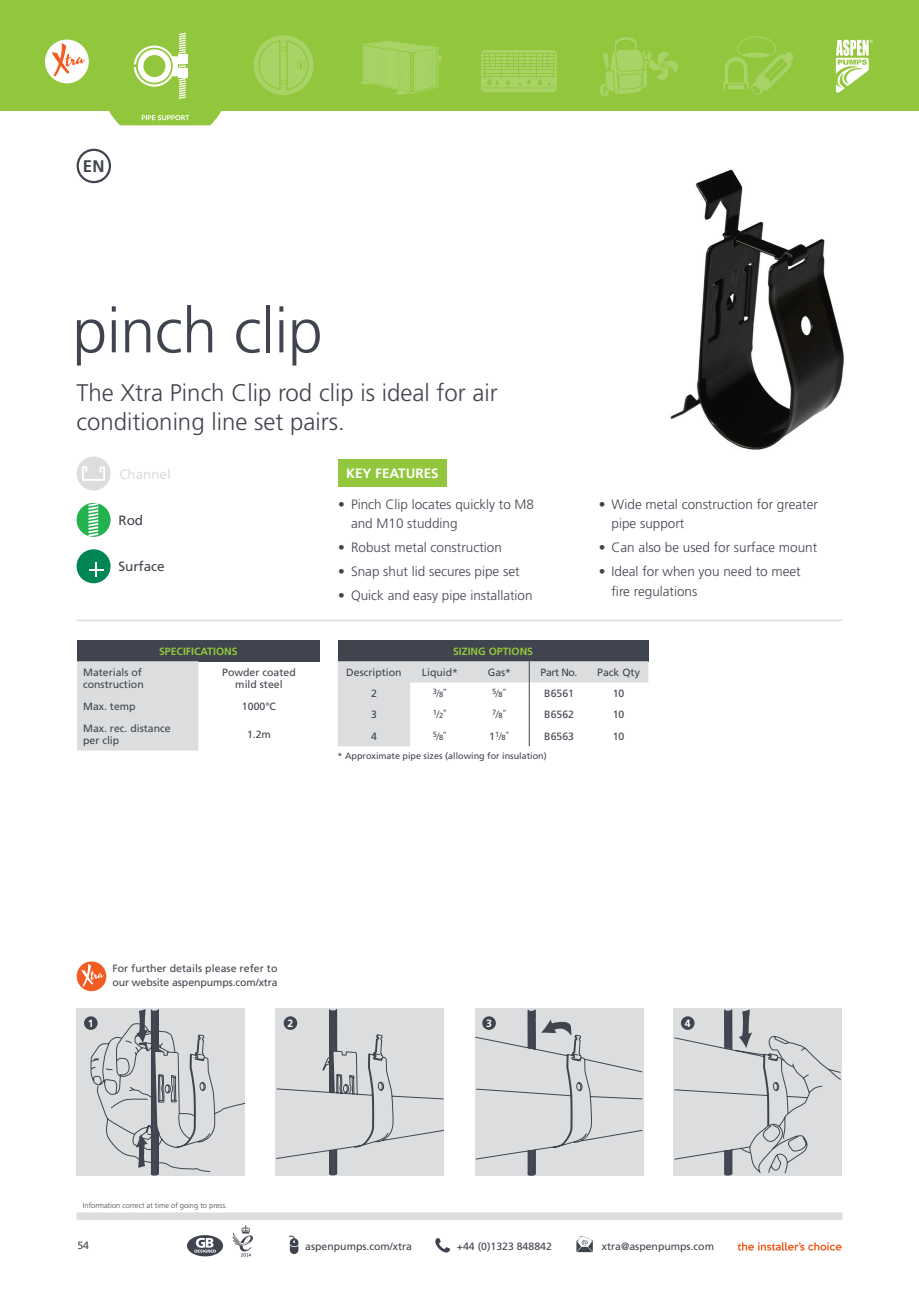
<style>
.page{position:relative;width:919px;height:1289px;background:#fff}
.page>*{position:absolute;margin:0;border:0;box-sizing:border-box;transform-origin:0 0}
.t1{font:300 63px "Frutiger LT Pro";letter-spacing:-.01em;color:#40444e}
.t2{font:300 24px/28.8px "Frutiger LT Pro";color:#40444e}
.t3{font:700 16.8px "Frutiger LT Pro";color:#40444e}
.t4{font:300 13.5px/19.5px "Frutiger LT Pro";color:#40444e}
.t5{font:700 13.5px "Frutiger LT Pro";color:#fff}
.t6{font:13.5px "Frutiger LT Pro";letter-spacing:-.005em;color:#40444e}
.t7{font:13.5px "Frutiger LT Pro";letter-spacing:-.005em;color:#dcdddf}
.t8{font:10.5px/12px "Frutiger LT Pro";color:#40444e}
.t9{font:700 10.5px "Frutiger LT Pro";color:#92c73d}
.t10{font:700 10.5px "Frutiger LT Pro";color:#fff}
.t11{font:9px "Frutiger LT Pro";color:#40444e}
.t12{font:300 7.5px "Frutiger LT Pro";color:#40444e}
.t13{font:7.5px "Frutiger LT Pro";color:#40444e}
.s1{font-weight:300;font-size:10.5px}
.s2{font-size:10.5px}
</style>
<div class="page">
<div style="left:0;top:0;width:918px;height:110px;background:#92c73d"></div>
<svg style="left:835px;top:40px;width:37px;height:53px"></svg>
<div style="left:45px;top:40px;width:44px;height:43px;background:#fff;border-radius:50%"></div>
<svg style="left:52px;top:43px;width:33px;height:33px"></svg>
<svg style="left:134px;top:33px;width:52px;height:66px"></svg>
<div style="left:178px;top:54px;width:9px;height:10px;background:#fff"></div>
<div style="left:178px;top:68px;width:9px;height:10px;background:#fff"></div>
<div style="left:481px;top:50px;width:75px;height:42px;background:#a9d367;border-radius:4px"></div>
<svg style="left:483px;top:54px;width:71px;height:34px"></svg>
<hr style="left:482px;top:53px;width:73px;height:1px;background:#92c73d">
<hr style="left:482px;top:56px;width:73px;height:1px;background:#92c73d">
<hr style="left:482px;top:60px;width:73px;height:1px;background:#92c73d">
<hr style="left:482px;top:63px;width:73px;height:1px;background:#92c73d">
<hr style="left:482px;top:66px;width:73px;height:1px;background:#92c73d">
<hr style="left:482px;top:70px;width:73px;height:1px;background:#92c73d">
<hr style="left:482px;top:73px;width:73px;height:1px;background:#92c73d">
<hr style="left:482px;top:76px;width:73px;height:1px;background:#92c73d">
<svg style="left:361px;top:41px;width:80px;height:54px"></svg>
<svg style="left:108px;top:110px;width:114px;height:15px;background:#a2cf5a"></svg>
<svg style="left:600px;top:37px;width:78px;height:59px"></svg>
<svg style="left:723px;top:36px;width:70px;height:59px"></svg>
<div style="left:254px;top:35px;width:59px;height:60px;background:#a9d367;border-radius:50%"></div>
<svg style="left:258px;top:40px;width:50px;height:50px"></svg>
<div style="left:338px;top:459px;width:108px;height:27px;background:#92c73d"></div>
<div style="left:76px;top:1008px;width:169px;height:167px;background:#dcdddf"></div>
<div style="left:338px;top:640px;width:310px;height:21px;background:#40444e"></div>
<svg style="left:338px;top:661px;width:310px;height:85px"></svg>
<img style="left:670px;top:169px;width:174px;height:281px">
<div style="left:77px;top:503px;width:33px;height:34px;background:#22b24e;border-radius:50%"></div>
<svg style="left:88px;top:503px;width:10px;height:33px"></svg>
<div style="left:77px;top:456px;width:33px;height:34px;background:#dcdddf;border-radius:50%"></div>
<svg style="left:82px;top:466px;width:23px;height:15px"></svg>
<div style="left:77px;top:640px;width:242px;height:21px;background:#40444e"></div>
<div style="left:77px;top:661px;width:121px;height:89px;background:#dcdddf"></div>
<svg style="left:276px;top:1008px;width:168px;height:167px;background:#d2d3d6"></svg>
<svg style="left:475px;top:1009px;width:168px;height:166px;background:#d0d2d4"></svg>
<svg style="left:674px;top:1008px;width:167px;height:167px;background:#d0d1d3"></svg>
<div style="left:77px;top:549px;width:33px;height:34px;background:#008554;border-radius:50%"></div>
<svg style="left:89px;top:563px;width:14px;height:14px"></svg>
<div style="left:77px;top:149px;width:34px;height:34px;border:2px solid #40444e;border-radius:50%"></div>
<div style="left:77px;top:961px;width:29px;height:30px;background:#f25b21;border-radius:50%"></div>
<svg style="left:81px;top:963px;width:164px;height:213px"></svg>
<hr style="left:77px;top:619px;width:765px;height:2px;background:#dcdddf">
<svg style="left:576px;top:1235px;width:16px;height:16px"></svg>
<svg style="left:435px;top:1238px;width:15px;height:14px"></svg>
<svg style="left:289px;top:1235px;width:9px;height:18px"></svg>
<svg style="left:737px;top:1242px;width:104px;height:8px"></svg>
<svg style="left:187px;top:1235px;width:36px;height:21px"></svg>
<svg style="left:232px;top:1224px;width:21px;height:32px"></svg>
<div style="left:77px;top:1212px;width:765px;height:7px;background:#dcdddf"></div>
<h3 class="t3" style="left:83px;top:156px;width:23px">EN</h3>
<h1 class="t1" style="left:72px;top:294px;width:252px">pinch clip</h1>
<h2 class="t2" style="left:77px;top:378px;width:422px">The Xtra Pinch Clip rod clip is ideal for air conditioning line set pairs.</h2>
<p class="t5" style="left:346px;top:465px;width:94px">KEY FEATURES</p>
<p class="t7" style="left:119px;top:466px;width:53px">Channel</p>
<p class="t6" style="left:118px;top:512px;width:26px">Rod</p>
<p class="t4" style="left:351px;top:494px;width:185px;text-indent:-13px">• Pinch Clip locates quickly to M8 and M10 studding</p>
<p class="t4" style="left:338px;top:538px;width:165px">• Robust metal construction</p>
<p class="t4" style="left:338px;top:561px;width:183px">• Snap shut lid secures pipe set</p>
<p class="t4" style="left:338px;top:585px;width:196px">• Quick and easy pipe installation</p>
<p class="t6" style="left:118px;top:558px;width:48px">Surface</p>
<p class="t9" style="left:159px;top:644px;width:80px">SPECIFICATIONS</p>
<p class="t9" style="left:453px;top:644px;width:81px">SIZING OPTIONS</p>
<p class="t4" style="left:611px;top:494px;width:208px;text-indent:-13px">• Wide metal construction for greater pipe support</p>
<p class="t4" style="left:598px;top:538px;width:220px">• Can also be used for surface mount</p>
<p class="t4" style="left:611px;top:561px;width:191px;text-indent:-13px">• Ideal for when you need to meet fire regulations</p>
<p class="t8" style="left:83px;top:666px;width:62px">Materials of construction</p>
<p class="t8" style="left:222px;top:666px;width:75px;text-align:center">Powder coated mild steel</p>
<p class="t8" style="left:83px;top:700px;width:54px">Max. temp</p>
<p class="t8" style="left:242px;top:700px;width:35px">1000°C</p>
<p class="t8" style="left:83px;top:722px;width:89px">Max. rec. distance per clip</p>
<p class="t8" style="left:247px;top:728px;width:25px">1.2m</p>
<p class="t8" style="left:346px;top:666px;width:57px">Description</p>
<p class="t8" style="left:422px;top:666px;width:38px">Liquid*</p>
<p class="t8" style="left:488px;top:666px;width:25px">Gas*</p>
<p class="t8" style="left:540px;top:666px;width:38px">Part No.</p>
<p class="t8" style="left:597px;top:666px;width:44px">Pack Qty</p>
<p class="t8" style="left:371px;top:687px;width:7px">2</p>
<p class="t13" style="left:432px;top:687px;width:16px">3<span class="s1">/</span>8”</p>
<p class="t13" style="left:492px;top:687px;width:16px">5<span class="s1">/</span>8”</p>
<p class="t8" style="left:544px;top:687px;width:31px">B6561</p>
<p class="t8" style="left:612px;top:687px;width:13px">10</p>
<p class="t8" style="left:371px;top:708px;width:7px">3</p>
<p class="t13" style="left:432px;top:708px;width:16px">1<span class="s1">/</span>2”</p>
<p class="t13" style="left:492px;top:708px;width:16px">7<span class="s1">/</span>8”</p>
<p class="t8" style="left:544px;top:708px;width:31px">B6562</p>
<p class="t8" style="left:612px;top:708px;width:13px">10</p>
<p class="t8" style="left:371px;top:730px;width:7px">4</p>
<p class="t13" style="left:432px;top:729px;width:16px">5<span class="s1">/</span>8”</p>
<p class="t13" style="left:489px;top:729px;width:22px"><span class="s2">1</span>1<span class="s1">/</span>8”</p>
<p class="t8" style="left:544px;top:730px;width:31px">B6563</p>
<p class="t8" style="left:612px;top:730px;width:13px">10</p>
<p class="t11" style="left:337px;top:750px;width:211px">* Approximate pipe sizes (allowing for insulation)</p>
<p class="t8" style="left:112px;top:962px;width:167px;line-height:13.2px">For further details please refer to our website aspenpumps.com/xtra</p>
<p class="t10" style="left:88px;top:1016px;width:7px">1</p>
<p class="t10" style="left:287px;top:1016px;width:7px">2</p>
<p class="t10" style="left:486px;top:1016px;width:7px">3</p>
<p class="t10" style="left:684px;top:1016px;width:7px">4</p>
<p class="t12" style="left:83px;top:1200px;width:146px">Information correct at time of going to press.</p>
<p class="t8" style="left:77px;top:1239px;width:13px">54</p>
<p class="t8" style="left:305px;top:1240px;width:108px">aspenpumps.com/xtra</p>
<p class="t8" style="left:457px;top:1240px;width:97px">+44 (0)1323 848842</p>
<p class="t8" style="left:601px;top:1240px;width:114px">xtra@aspenpumps.com</p>
</div>
